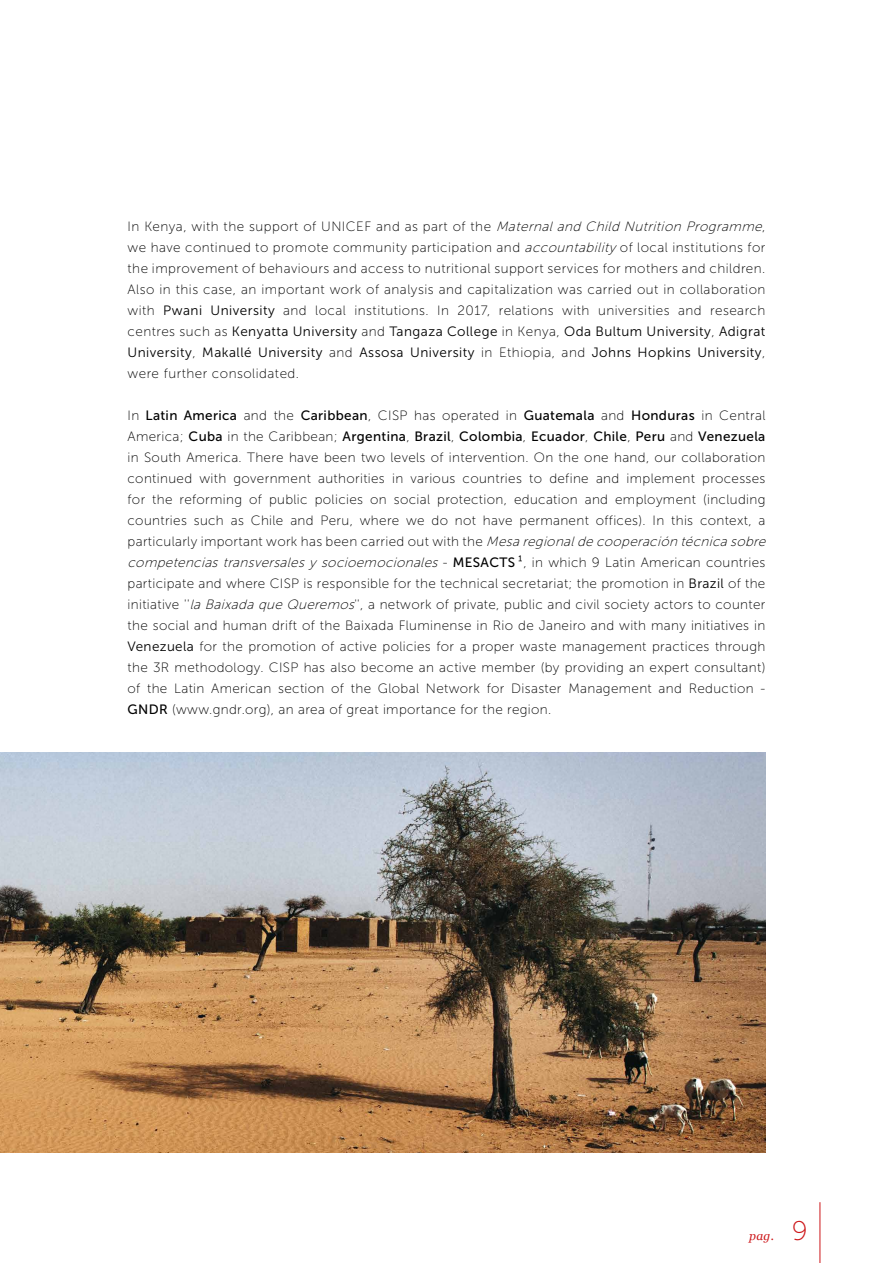
<style>
.page{position:relative;width:893px;height:1263px;background:#fff}
.page>*{position:absolute;margin:0;border:0;box-sizing:border-box;transform-origin:0 0}
.t1{font:27px "Museo Sans 100";color:#cd171a}
.t2{font:13.5px/21px "Museo Sans 100";letter-spacing:.025em;color:#000;text-align:justify}
.t3{font:13.5px/21px "Museo Sans 300";letter-spacing:.035em;color:#000}
.t4{font:13.5px "Museo Sans 500";letter-spacing:.025em;color:#000}
.t5{font:italic 12px "Georgia";color:#cd171a}
.s1{font-style:italic}
.s2{font-family:"Museo Sans 300"}
.s3{font-family:"Museo Sans 100"}
.s4{font-family:"Museo Sans 500"}
</style>
<div class="page">
<img style="left:0;top:753px;width:765px;height:399px">
<hr style="left:820px;top:1202px;width:1px;height:61px;background:#cd171a">
<p class="t2" style="left:128px;top:216px;width:639px">In Kenya, with the support of UNICEF and as part of the <span class="s1">Maternal and Child Nutrition Programme</span>, we have continued to promote community participation and <span class="s1">accountability</span> of local institutions for the improvement of behaviours and access to nutritional support services for mothers and children.<br>Also in this case, an important work of analysis and capitalization was carried out in collaboration with <span class="s2">Pwani University</span> and local institutions. In 2017, relations with universities and research</p>
<p class="t3" style="left:128px;top:321px;width:639px"><span class="s3">centres such as</span> Kenyatta University <span class="s3">and</span> Tangaza College <span class="s3">in Kenya,</span> Oda Bultum University<span class="s3">,</span> Adigrat<br>University<span class="s3">,</span> Makallé University <span class="s3">and</span> Assosa University <span class="s3">in Ethiopia, and</span> Johns Hopkins University<span class="s3">,</span></p>
<p class="t2" style="left:128px;top:363px;width:173px">were further consolidated.</p>
<p class="t2" style="left:128px;top:405px;width:639px">In <span class="s4">Latin America</span> and the <span class="s4">Caribbean</span>, CISP has operated in <span class="s4">Guatemala</span> and <span class="s4">Honduras</span> in Central</p>
<p class="t4" style="left:128px;top:429px;width:639px"><span class="s3">America;</span> Cuba <span class="s3">in the Caribbean;</span> Argentina<span class="s3">,</span> Brazil<span class="s3">,</span> Colombia<span class="s3">,</span> Ecuador<span class="s3">,</span> Chile<span class="s3">,</span> Peru <span class="s3">and</span> Venezuela</p>
<p class="t2" style="left:128px;top:447px;width:643px;text-align:left">in South America. There have been two levels of intervention. On the one hand, our collaboration continued with government authorities in various countries to define and implement processes for the reforming of public policies on social protection, education and employment (including countries such as Chile and Peru, where we do not have permanent offices). In this context, a particularly important work has been carried out with the <span class="s1">Mesa regionalde cooperación técnica sobre competencias transversales y socioemocionales</span> - <span class="s4">M E S A CT S</span> <span class="s2">¹</span> , i n w h i c h 9 L a t i n A m e r i c a n c o u n t r i e s participate and where CISP is responsible for the technical secretariat; the promotion in <span class="s2">Brazil</span> of the initiative ''<span class="s1">la Baixada que Queremos</span>'', a network of private, public and civil society actors to counter the social and human drift of the Baixada Fluminense in Rio de Janeiro and with many initiatives in <span class="s2">Venezuela</span> for the promotion of active policies for a proper waste management practices through the 3R methodology. CISP has also become an active member (by providing an expert consultant) of the Latin American section of the Global Network for Disaster Management and Reduction - <span class="s4">GNDR</span> (www.gndr.org), an area of great importance for the region.</p>
<p class="t5" style="left:749px;top:1227px;width:26px">pag.</p>
<h1 class="t1" style="left:792px;top:1216px;width:17px">9</h1>
</div>
